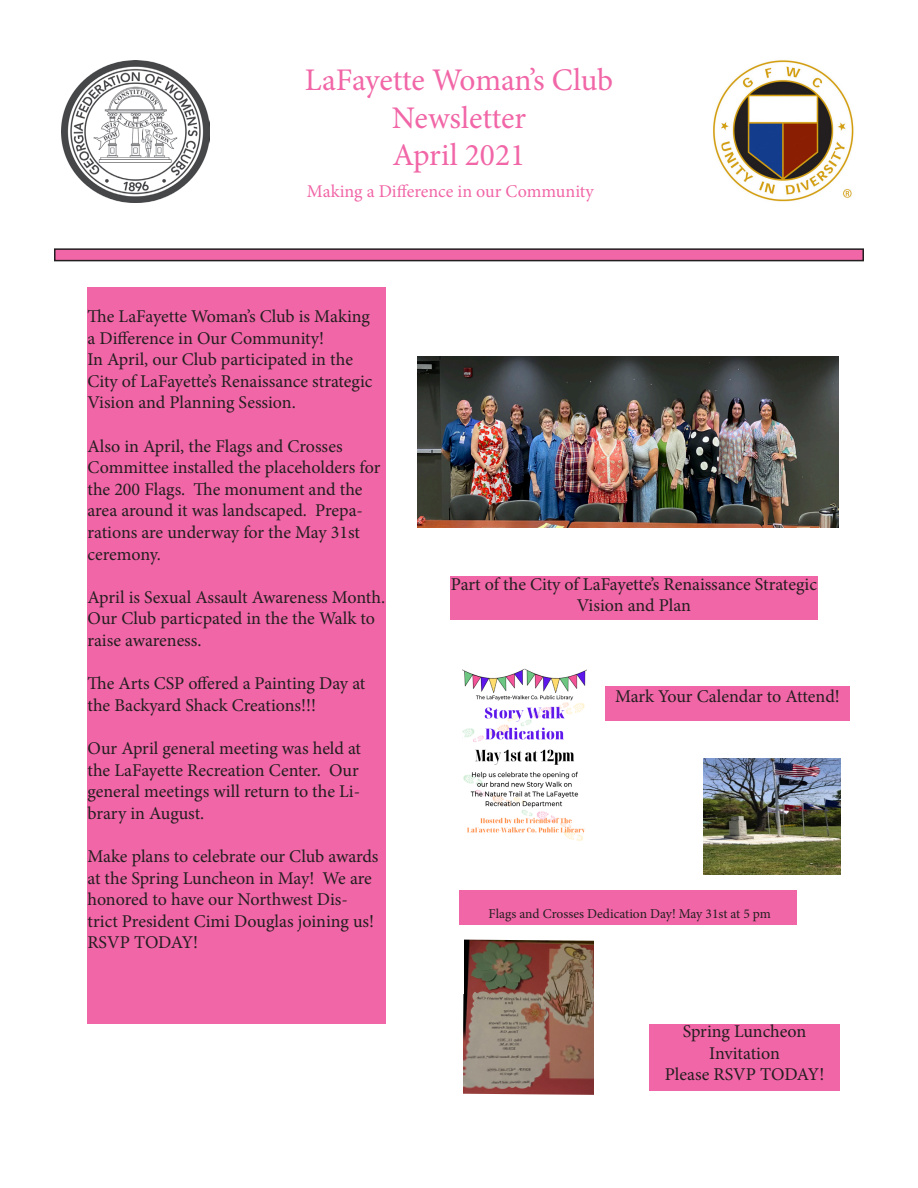
<style>
.page{position:relative;width:918px;height:1188px;background:#fff}
.page>*{position:absolute;margin:0;border:0;box-sizing:border-box;transform-origin:0 0}
.t1{font:31.5px "Minion Pro";letter-spacing:-.005em;color:#f166a7}
.t2{font:18px/21.6px "Minion Pro";letter-spacing:-.005em;color:#231f20}
.t3{font:18px "Minion Pro";color:#f166a7}
.t4{font:13.5px "Minion Pro";color:#231f20}
</style>
<div class="page">
<img style="left:62px;top:60px;width:148px;height:142px">
<img style="left:713px;top:60px;width:141px;height:142px">
<div style="left:55px;top:249px;width:808px;height:12px;background:#f166a7"></div>
<div style="left:54px;top:248px;width:810px;height:13px;border:2px solid #231f20"></div>
<div style="left:87px;top:287px;width:299px;height:737px;background:#f166a7"></div>
<div style="left:450px;top:577px;width:368px;height:43px;background:#f166a7"></div>
<img style="left:463px;top:669px;width:123px;height:172px">
<img style="left:704px;top:759px;width:136px;height:116px">
<img style="left:463px;top:940px;width:131px;height:155px">
<div style="left:605px;top:687px;width:245px;height:34px;background:#f166a7"></div>
<div style="left:459px;top:890px;width:337px;height:34px;background:#f166a7"></div>
<div style="left:649px;top:1024px;width:191px;height:67px;background:#f166a7"></div>
<img style="left:417px;top:356px;width:421px;height:171px">
<p class="t1" style="left:305px;top:59px;width:310px">LaFayette Woman’s Club</p>
<p class="t1" style="left:392px;top:97px;width:136px">Newsletter</p>
<p class="t1" style="left:393px;top:134px;width:134px">April 2021</p>
<p class="t3" style="left:307px;top:179px;width:288px">Making a Difference in our Community</p>
<p class="t2" style="left:87px;top:306px;width:284px">The LaFayette Woman’s Club is Making</p>
<p class="t2" style="left:87px;top:327px;width:238px">a Difference in Our Community!</p>
<p class="t2" style="left:87px;top:349px;width:287px">In April, our Club participated in the<br>City of LaFayette’s Renaissance strategic<br>Vision and Planning Session.</p>
<p class="t2" style="left:87px;top:435px;width:294px">Also in April, the Flags and Crosses<br>Committee installed the placeholders for the 200 Flags. The monument and the area around it was landscaped. Prepa&shy;rations are underway for the May 31st ceremony.</p>
<p class="t2" style="left:87px;top:586px;width:299px">April is Sexual Assault Awareness Month.</p>
<p class="t2" style="left:87px;top:608px;width:289px">Our Club particpated in the the Walk to raise awareness.</p>
<p class="t2" style="left:87px;top:673px;width:279px">The Arts CSP offered a Painting Day at the Backyard Shack Creations!!!</p>
<p class="t2" style="left:87px;top:738px;width:275px">Our April general meeting was held at the LaFayette Recreation Center. Our general meetings will return to the Li&shy;brary in August.</p>
<p class="t2" style="left:87px;top:846px;width:293px">Make plans to celebrate our Club awards at the Spring Luncheon in May! We are honored to have our Northwest Dis&shy;trict President Cimi Douglas joining us!<br>RSVP TODAY!</p>
<p class="t2" style="left:451px;top:573px;width:368px;text-align:center">Part of the City of LaFayette’s Renaissance Strategic<br>Vision and Plan</p>
<p class="t2" style="left:615px;top:686px;width:226px">Mark Your Calendar to Attend!</p>
<p class="t4" style="left:489px;top:905px;width:284px">Flags and Crosses Dedication Day! May 31st at 5 pm</p>
<p class="t2" style="left:683px;top:1020px;width:125px">Spring Luncheon</p>
<p class="t2" style="left:709px;top:1042px;width:72px">Invitation</p>
<p class="t2" style="left:665px;top:1064px;width:161px">Please RSVP TODAY!</p>
</div>
